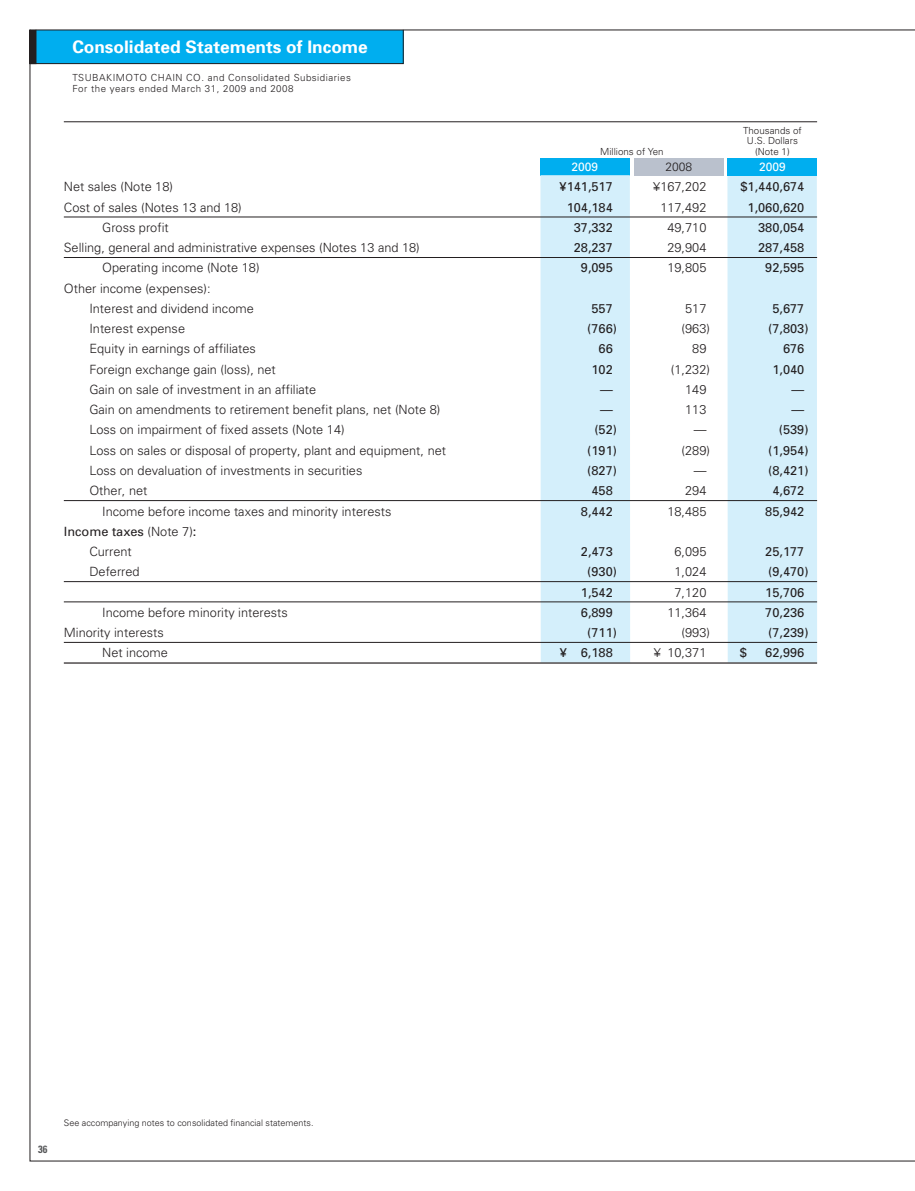
<style>
.page{position:relative;width:915px;height:1191px;background:#fff}
.page>*{position:absolute;margin:0;border:0;box-sizing:border-box;transform-origin:0 0}
.t1{font:700 17.25px "Univers";color:#fff}
.t2{font:300 12.75px/20.2px "Univers";color:#231f20}
.t3{font:12.75px "Univers";color:#231f20}
.t4{font:12px "Univers";color:#fff}
.t5{font:300 12px "Univers";color:#231f20}
.t6{font:700 condensed 10.5px "Univers";color:#57585a}
.t7{font:300 9.75px/11.2px "Univers";letter-spacing:.05em;color:#231f20}
.t8{font:300 9.75px/10.5px "Univers";color:#231f20;text-align:center}
.t9{font:300 9px "Univers";color:#231f20}
.s1{font-weight:400}
</style>
<div class="page">
<div style="left:540px;top:158px;width:89px;height:17px;background:#00aeef"></div>
<div style="left:540px;top:175px;width:90px;height:487px;background:#d4effb"></div>
<div style="left:727px;top:175px;width:89px;height:487px;background:#d4effb"></div>
<div style="left:727px;top:158px;width:89px;height:17px;background:#00aeef"></div>
<div style="left:634px;top:158px;width:89px;height:17px;background:#bac1cd"></div>
<div style="left:30px;top:30px;width:373px;height:34px;background:#00aeef"></div>
<div style="left:30px;top:30px;width:373px;height:34px;border:1px solid #231f20"></div>
<div style="left:30px;top:30px;width:6px;height:34px;background:#231f20"></div>
<hr style="left:64px;top:121px;width:752px;height:1px;background:#231f20">
<hr style="left:64px;top:217px;width:752px;height:1px;background:#231f20">
<hr style="left:64px;top:257px;width:752px;height:1px;background:#231f20">
<hr style="left:64px;top:500px;width:752px;height:1px;background:#231f20">
<hr style="left:64px;top:581px;width:752px;height:1px;background:#231f20">
<hr style="left:64px;top:601px;width:752px;height:1px;background:#231f20">
<hr style="left:64px;top:642px;width:752px;height:1px;background:#231f20">
<hr style="left:64px;top:662px;width:752px;height:1px;background:#231f20">
<h1 class="t1" style="left:72px;top:36px;width:297px">Consolidated Statements of Income</h1>
<p class="t7" style="left:72px;top:71px;width:280px">TSUBAKIMOTO CHAIN CO. and Consolidated Subsidiaries<br>For the years ended March 31, 2009 and 2008</p>
<p class="t8" style="left:742px;top:125px;width:60px">Thousands of<br>U.S. Dollars</p>
<p class="t8" style="left:600px;top:146px;width:65px">Millions of Yen</p>
<p class="t7" style="left:754px;top:145px;width:36px">(Note 1)</p>
<p class="t4" style="left:571px;top:159px;width:28px">2009</p>
<p class="t5" style="left:665px;top:160px;width:28px">2008</p>
<p class="t4" style="left:758px;top:159px;width:28px">2009</p>
<p class="t2" style="left:64px;top:176px;width:111px">Net sales (Note 18)</p>
<p class="t3" style="left:559px;top:179px;width:55px">¥141,517</p>
<p class="t2" style="left:653px;top:176px;width:55px">¥167,202</p>
<p class="t3" style="left:740px;top:179px;width:65px">$1,440,674</p>
<p class="t2" style="left:64px;top:197px;width:179px">Cost of sales (Notes 13 and 18)</p>
<p class="t3" style="left:566px;top:199px;width:48px">104,184</p>
<p class="t2" style="left:660px;top:197px;width:48px">117,492</p>
<p class="t3" style="left:747px;top:199px;width:58px">1,060,620</p>
<p class="t2" style="left:102px;top:217px;width:68px">Gross profit</p>
<p class="t3" style="left:573px;top:219px;width:40px">37,332</p>
<p class="t2" style="left:667px;top:217px;width:40px">49,710</p>
<p class="t3" style="left:758px;top:219px;width:48px">380,054</p>
<p class="t2" style="left:64px;top:237px;width:357px">Selling, general and administrative expenses (Notes 13 and 18)</p>
<p class="t3" style="left:573px;top:240px;width:40px">28,237</p>
<p class="t2" style="left:667px;top:237px;width:40px">29,904</p>
<p class="t3" style="left:758px;top:240px;width:48px">287,458</p>
<p class="t2" style="left:102px;top:257px;width:159px">Operating income (Note 18)</p>
<p class="t3" style="left:580px;top:260px;width:33px">9,095</p>
<p class="t2" style="left:667px;top:257px;width:40px">19,805</p>
<p class="t3" style="left:765px;top:260px;width:40px">92,595</p>
<p class="t2" style="left:89px;top:278px;width:166px;text-indent:-25px">Other income (expenses):<br>Interest and dividend income</p>
<p class="t3" style="left:591px;top:300px;width:23px">557</p>
<p class="t2" style="left:685px;top:298px;width:23px">517</p>
<p class="t3" style="left:772px;top:300px;width:33px">5,677</p>
<p class="t2" style="left:89px;top:318px;width:97px">Interest expense</p>
<p class="t3" style="left:587px;top:321px;width:31px">(766)</p>
<p class="t2" style="left:681px;top:318px;width:30px">(963)</p>
<p class="t3" style="left:767px;top:321px;width:42px">(7,803)</p>
<p class="t2" style="left:89px;top:338px;width:168px">Equity in earnings of affiliates</p>
<p class="t3" style="left:598px;top:341px;width:16px">66</p>
<p class="t2" style="left:692px;top:338px;width:16px">89</p>
<p class="t3" style="left:782px;top:341px;width:23px">676</p>
<p class="t2" style="left:89px;top:359px;width:188px">Foreign exchange gain (loss), net</p>
<p class="t3" style="left:591px;top:361px;width:23px">102</p>
<p class="t2" style="left:670px;top:359px;width:40px">(1,232)</p>
<p class="t3" style="left:772px;top:361px;width:33px">1,040</p>
<p class="t2" style="left:89px;top:379px;width:228px">Gain on sale of investment in an affiliate</p>
<p class="t3" style="left:600px;top:381px;width:14px">—</p>
<p class="t2" style="left:685px;top:379px;width:23px">149</p>
<p class="t3" style="left:791px;top:381px;width:14px">—</p>
<p class="t2" style="left:89px;top:399px;width:352px">Gain on amendments to retirement benefit plans, net (Note 8)</p>
<p class="t3" style="left:600px;top:402px;width:14px">—</p>
<p class="t2" style="left:685px;top:399px;width:23px">113</p>
<p class="t3" style="left:791px;top:402px;width:14px">—</p>
<p class="t2" style="left:89px;top:419px;width:257px">Loss on impairment of fixed assets (Note 14)</p>
<p class="t3" style="left:594px;top:422px;width:24px">(52)</p>
<p class="t2" style="left:693px;top:419px;width:14px">—</p>
<p class="t3" style="left:778px;top:422px;width:31px">(539)</p>
<p class="t2" style="left:89px;top:440px;width:358px">Loss on sales or disposal of property, plant and equipment, net</p>
<p class="t3" style="left:587px;top:442px;width:31px">(191)</p>
<p class="t2" style="left:681px;top:440px;width:30px">(289)</p>
<p class="t3" style="left:767px;top:442px;width:42px">(1,954)</p>
<p class="t2" style="left:89px;top:460px;width:274px">Loss on devaluation of investments in securities</p>
<p class="t3" style="left:587px;top:462px;width:31px">(827)</p>
<p class="t2" style="left:693px;top:460px;width:14px">—</p>
<p class="t3" style="left:767px;top:462px;width:42px">(8,421)</p>
<p class="t2" style="left:89px;top:480px;width:60px">Other, net</p>
<p class="t3" style="left:591px;top:483px;width:23px">458</p>
<p class="t2" style="left:685px;top:480px;width:23px">294</p>
<p class="t3" style="left:772px;top:483px;width:33px">4,672</p>
<p class="t2" style="left:102px;top:500px;width:291px">Income before income taxes and minority interests</p>
<p class="t3" style="left:580px;top:503px;width:33px">8,442</p>
<p class="t2" style="left:667px;top:500px;width:40px">18,485</p>
<p class="t3" style="left:765px;top:503px;width:40px">85,942</p>
<p class="t2" style="left:89px;top:521px;width:108px;text-indent:-26px"><span class="s1">Income taxes</span> (Note 7)<span class="s1">:<br></span>Current</p>
<p class="t3" style="left:580px;top:543px;width:33px">2,473</p>
<p class="t2" style="left:674px;top:541px;width:33px">6,095</p>
<p class="t3" style="left:765px;top:543px;width:40px">25,177</p>
<p class="t2" style="left:89px;top:561px;width:52px">Deferred</p>
<p class="t3" style="left:587px;top:564px;width:31px">(930)</p>
<p class="t2" style="left:674px;top:561px;width:33px">1,024</p>
<p class="t3" style="left:767px;top:564px;width:42px">(9,470)</p>
<p class="t3" style="left:580px;top:584px;width:33px">1,542</p>
<p class="t2" style="left:674px;top:581px;width:33px">7,120</p>
<p class="t3" style="left:765px;top:584px;width:40px">15,706</p>
<p class="t2" style="left:102px;top:602px;width:187px">Income before minority interests</p>
<p class="t3" style="left:580px;top:604px;width:33px">6,899</p>
<p class="t2" style="left:667px;top:602px;width:40px">11,364</p>
<p class="t3" style="left:765px;top:604px;width:40px">70,236</p>
<p class="t2" style="left:64px;top:622px;width:101px">Minority interests</p>
<p class="t3" style="left:587px;top:624px;width:31px">(711)</p>
<p class="t2" style="left:681px;top:622px;width:30px">(993)</p>
<p class="t3" style="left:767px;top:624px;width:42px">(7,239)</p>
<p class="t2" style="left:102px;top:642px;width:67px">Net income</p>
<p class="t3" style="left:559px;top:645px;width:55px">¥ 6,188</p>
<p class="t2" style="left:653px;top:642px;width:54px">¥ 10,371</p>
<p class="t3" style="left:739px;top:645px;width:9px">$</p>
<p class="t3" style="left:765px;top:645px;width:40px">62,996</p>
<p class="t6" style="left:38px;top:1142px;width:11px">36</p>
<p class="t9" style="left:64px;top:1117px;width:251px">See accompanying notes to consolidated financial statements.</p>
</div>
